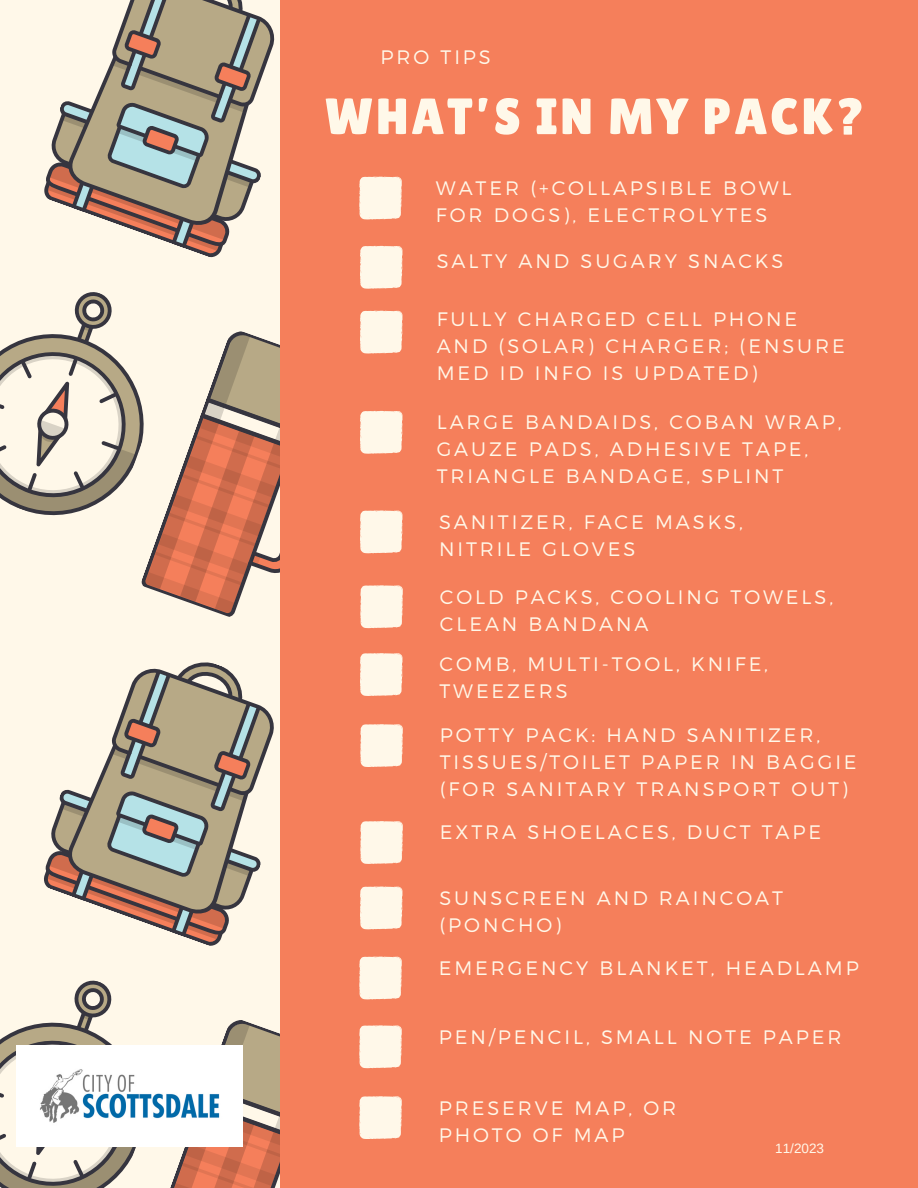
<style>
.page{position:relative;width:918px;height:1188px;background:#fff8e9}
.page>*{position:absolute;margin:0;border:0;box-sizing:border-box;transform-origin:0 0}
.t1{font:51px "Lilita One";letter-spacing:.05em;color:#fff8e9}
.t2{font:300 19.5px/27px "Montserrat";letter-spacing:.15em;color:#fff8e9}
.t3{font:13.5px "Arimo";color:#fff8e9}
</style>
<div class="page">
<svg style="left:44px;top:0;width:231px;height:258px"></svg>
<svg style="left:0;top:292px;width:280px;height:325px"></svg>
<svg style="left:44px;top:662px;width:230px;height:284px"></svg>
<svg style="left:0;top:980px;width:280px;height:208px"></svg>
<div style="left:280px;top:0;width:638px;height:1188px;background:#f57f5b"></div>
<div style="left:360px;top:1025px;width:41px;height:43px;background:#fff8e9"></div>
<svg style="left:360px;top:653px;width:42px;height:43px;background:#fef2e2"></svg>
<svg style="left:360px;top:510px;width:42px;height:43px;background:#fef2e2"></svg>
<svg style="left:360px;top:886px;width:42px;height:43px;background:#fef2e2"></svg>
<svg style="left:360px;top:411px;width:42px;height:43px;background:#fef2e2"></svg>
<div style="left:360px;top:311px;width:42px;height:42px;background:#fff8e9"></div>
<svg style="left:360px;top:246px;width:42px;height:43px;background:#fef2e2"></svg>
<div style="left:360px;top:177px;width:41px;height:42px;background:#fff8e9"></div>
<svg style="left:361px;top:821px;width:41px;height:43px;background:#fef4e4"></svg>
<svg style="left:361px;top:724px;width:41px;height:43px;background:#fef4e4"></svg>
<div style="left:361px;top:585px;width:41px;height:43px;background:#fff8e9"></div>
<div style="left:360px;top:957px;width:41px;height:42px;background:#fff8e9"></div>
<svg style="left:360px;top:1096px;width:41px;height:43px;background:#fef4e4"></svg>
<img style="left:17px;top:1045px;width:226px;height:102px">
<p class="t2" style="left:381px;top:43px;width:112px">PRO TIPS</p>
<h1 class="t1" style="left:325px;top:87px;width:542px">WHAT’S IN MY PACK?</h1>
<h2 class="t2" style="left:436px;top:173px;width:357px">WATER (+COLLAPSIBLE BOWL<br>FOR DOGS), ELECTROLYTES</h2>
<h2 class="t2" style="left:437px;top:247px;width:348px">SALTY AND SUGARY SNACKS</h2>
<p class="t2" style="left:437px;top:305px;width:410px">FULLY CHARGED CELL PHONE<br>AND (SOLAR) CHARGER; (ENSURE<br>MED ID INFO IS UPDATED)</p>
<h2 class="t2" style="left:437px;top:408px;width:407px">LARGE BANDAIDS, COBAN WRAP,<br>GAUZE PADS, ADHESIVE TAPE,<br>TRIANGLE BANDAGE, SPLINT</h2>
<h2 class="t2" style="left:439px;top:507px;width:305px">SANITIZER, FACE MASKS,<br>NITRILE GLOVES</h2>
<p class="t2" style="left:440px;top:582px;width:395px">COLD PACKS, COOLING TOWELS,<br>CLEAN BANDANA</p>
<p class="t2" style="left:439px;top:650px;width:330px">COMB, MULTI-TOOL, KNIFE,<br>TWEEZERS</p>
<h2 class="t2" style="left:440px;top:721px;width:418px">POTTY PACK: HAND SANITIZER,<br>TISSUES/TOILET PAPER IN BAGGIE (FOR SANITARY TRANSPORT OUT)</h2>
<p class="t2" style="left:440px;top:818px;width:383px">EXTRA SHOELACES, DUCT TAPE</p>
<p class="t2" style="left:439px;top:883px;width:345px">SUNSCREEN AND RAINCOAT (PONCHO)</p>
<p class="t2" style="left:439px;top:953px;width:422px">EMERGENCY BLANKET, HEADLAMP</p>
<p class="t2" style="left:439px;top:1022px;width:404px">PEN/PENCIL, SMALL NOTE PAPER</p>
<h2 class="t2" style="left:439px;top:1093px;width:239px">PRESERVE MAP, OR<br>PHOTO OF MAP</h2>
<h2 class="t3" style="left:775px;top:1141px;width:50px">11/2023</h2>
</div>
